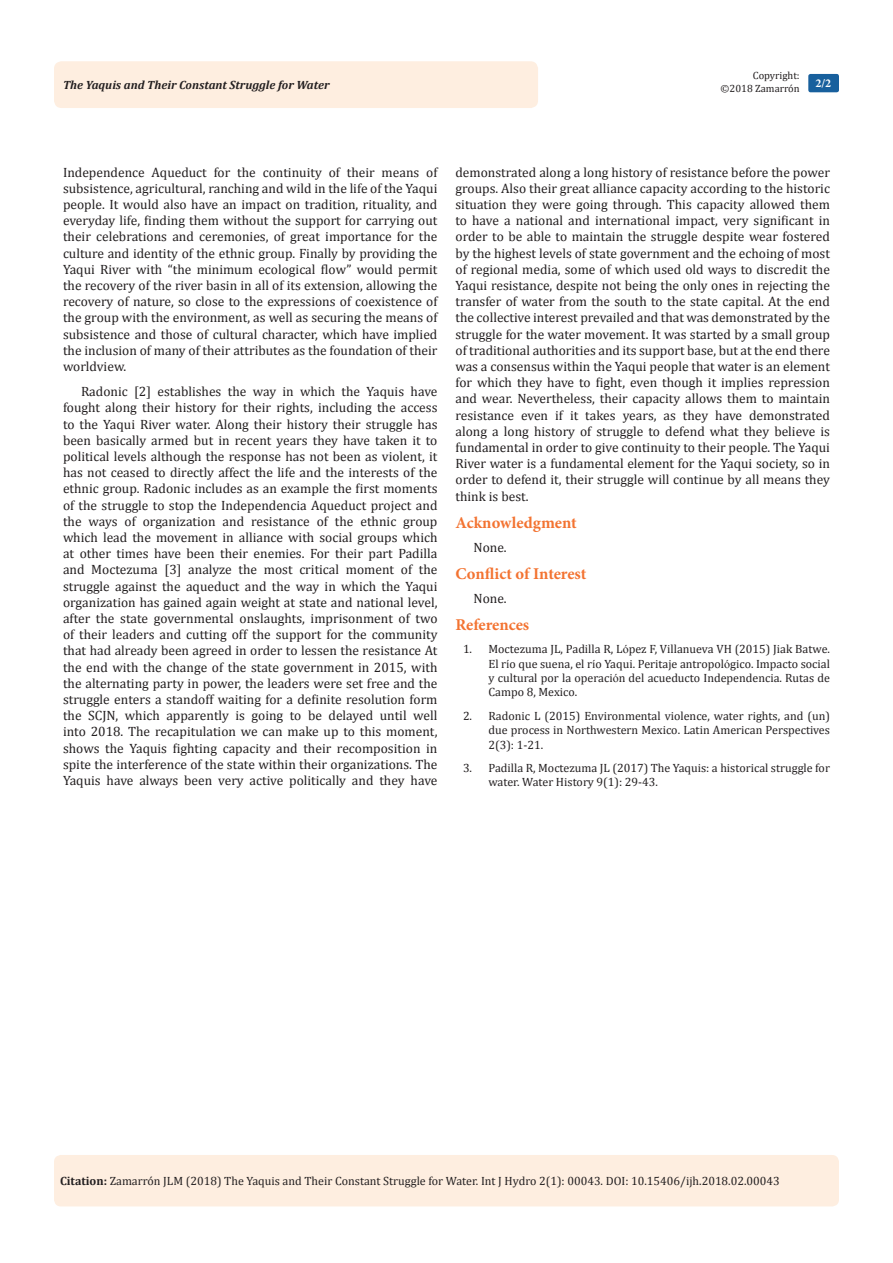
<style>
.page{position:relative;width:893px;height:1263px;background:#fff}
.page>*{position:absolute;margin:0;border:0;box-sizing:border-box;transform-origin:0 0}
.List_Paragraph{font:700 16.5px "Minion Pro";letter-spacing:-.005em;color:#f37331}
.t1{font:13.5px/16.2px "Cambria";color:#231f20;text-align:justify}
.Citation{font:12px/14.4px "Cambria";color:#231f20;text-align:justify}
.t2{font:italic 700 12px "Cambria";color:#231f20}
.t3{font:700 12px "Minion Pro";color:#fff}
.t4{font:10.5px/12.6px "Cambria";color:#231f20;text-align:right}
.s1{font-family:"Times New Roman"}
.s2{font-weight:700}
</style>
<div class="page">
<div style="left:54px;top:1155px;width:785px;height:51px;background:#feeee0;border-radius:7px"></div>
<div style="left:54px;top:61px;width:484px;height:47px;background:#feeee0;border-radius:8px"></div>
<div style="left:808px;top:74px;width:31px;height:18px;background:#18609d;border-radius:2px"></div>
<p class="t4" style="left:721px;top:69px;width:81px">Copyright: ©2018 Zamarrón</p>
<p class="t2" style="left:63px;top:77px;width:268px">The Yaquis and Their Constant Struggle for Water</p>
<p class="t3" style="left:815px;top:75px;width:17px">2/2</p>
<p class="t1" style="left:63px;top:164px;width:376px">Independence Aqueduct for the continuity of their means of subsistence, agricultural, ranching and wild in the life of the Yaqui people. It would also have an impact on tradition, rituality, and everyday life, finding them without the support for carrying out their celebrations and ceremonies, of great importance for the culture and identity of the ethnic group. Finally by providing the Yaqui River with “the minimum ecological flow” would permit the recovery of the river basin in all of its extension, allowing the recovery of nature, so close to the expressions of coexistence of the group with the environment, as well as securing the means of subsistence and those of cultural character, which have implied the inclusion of many of their attributes as the foundation of their worldview.</p>
<p class="t1" style="left:63px;top:383px;width:376px;text-indent:18px">Radonic [2] establishes the way in which the Yaquis have fought along their history for their rights, including the access to the Yaqui River water. Along their history their struggle has been basically armed but in recent years they have taken it to political levels although the response has not been as violent, it has not ceased to directly affect the life and the interests of the ethnic group. Radonic includes as an example the first moments of the struggle to stop the Independencia Aqueduct project and the ways of organization and resistance of the ethnic group which lead the movement in alliance with social groups which at other times have been their enemies. For their part Padilla and Moctezuma [3] analyze the most critical moment of the struggle against the aqueduct and the way in which the Yaqui organization has gained again weight at state and national level, after the state governmental onslaughts, imprisonment of two of their leaders and cutting off the support for the community that had already been agreed in order to lessen the resistance At the end with the change of the state government in 2015, with the alternating party in power, the leaders were set free and the struggle enters a standoff waiting for a definite resolution form the SCJN, which apparently is going to be delayed until well into 2018. The recapitulation we can make up to this moment, shows the Yaquis fighting capacity and their recomposition in spite the interference of the state within their organizations. The Yaquis have always been very active politically and they have</p>
<p class="t1" style="left:455px;top:164px;width:376px">demonstrated along a long history of resistance before the power groups. Also their great alliance capacity according to the historic situation they were going through. This capacity allowed them to have a national and international impact, very significant in order to be able to maintain the struggle despite wear fostered by the highest levels of state government and the echoing of most of regional media, some of which used old ways to discredit the Yaqui resistance, despite not being the only ones in rejecting the transfer of water from the south to the state capital. At the end the collective interest prevailed and that was demonstrated by the struggle for the water movement. It was started by a small group of traditional authorities and its support base, but at the end there was a consensus within the Yaqui people that water is an element for which they have to fight, even though it implies repression and wear. Nevertheless, their capacity allows them to maintain resistance even if it takes years, as they have demonstrated along a long history of struggle to defend what they believe is fundamental in order to give continuity to their people. The Yaqui River water is a fundamental element for the Yaqui society, so in order to defend it, their struggle will continue by all means they think is best.</p>
<p class="List_Paragraph" style="left:455px;top:511px;width:123px">Acknowledgment</p>
<p class="t1" style="left:473px;top:539px;width:35px">None.</p>
<p class="List_Paragraph" style="left:455px;top:562px;width:132px">Conflict of Interest</p>
<p class="t1" style="left:473px;top:590px;width:35px">None.</p>
<p class="List_Paragraph" style="left:455px;top:613px;width:75px">References</p>
<p class="Citation" style="left:488px;top:642px;width:343px;text-indent:-26px">1. Moctezuma JL, Padilla R, L<span class="s1">ó</span>pez F, Villanueva VH (2015) Jiak Batwe.<br>El r<span class="s1">í</span>o que suena, el r<span class="s1">í</span>o Yaqui. Peritaje antropol<span class="s1">ó</span>gico. Impacto social y cultural por la operaci<span class="s1">ó</span>n del acueducto Independencia. Rutas de Campo 8, Mexico.</p>
<p class="Citation" style="left:488px;top:708px;width:343px;text-indent:-26px">2. Radonic L (2015) Environmental violence, water rights, and (un) due process in Northwestern Mexico. Latin American Perspectives 2(3): 1-21.</p>
<p class="Citation" style="left:488px;top:761px;width:343px;text-indent:-26px">3. Padilla R, Moctezuma JL (2017) The Yaquis: a historical struggle for water. Water History 9(1): 29-43.</p>
<p class="Citation" style="left:60px;top:1174px;width:721px"><span class="s2">Citation:</span> Zamarrón JLM (2018) The Yaquis and Their Constant Struggle for Water. Int J Hydro 2(1): 00043. DOI: 10.15406/ijh.2018.02.00043</p>
</div>
